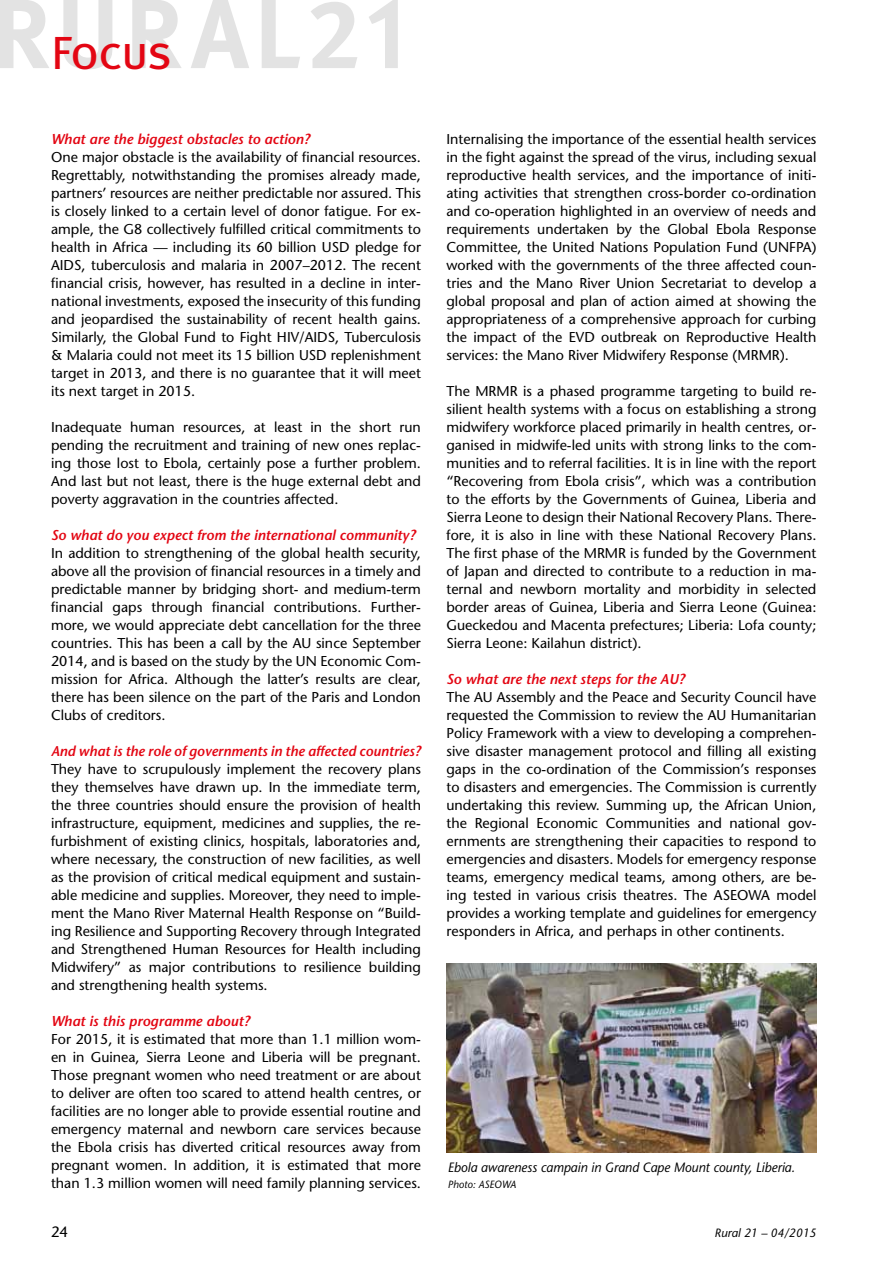
<style>
.page{position:relative;width:893px;height:1263px;background:#fff}
.page>*{position:absolute;margin:0;border:0;box-sizing:border-box;transform-origin:0 0}
.t1{font:46.5px "Meta Pro";letter-spacing:-.04em;color:#e30613}
.t2{font:500 15px "Stone Sans Std";color:#000}
.t3{font:500 14.25px/18px "Stone Sans Std";color:#000;text-align:justify}
.t4{font:italic 600 14.25px "Stone Sans";color:#e30613}
.t5{font:italic 500 13.5px "Stone Sans Std";color:#000;scale:.95 1}
.t6{font:italic 500 12px "Stone Sans Std";color:#000}
.t7{font:italic 500 10.5px "Stone Sans Std";color:#000}
</style>
<div class="page">
<svg style="left:0;top:0;width:398px;height:69px"></svg>
<img style="left:446px;top:963px;width:370px;height:189px">
<h1 class="t1" style="left:51px;top:23px;width:123px">Focus</h1>
<p class="t4" style="left:51px;top:130px;width:261px">What are the biggest obstacles to action?</p>
<p class="t3" style="left:51px;top:148px;width:371px">One major obstacle is the availability of financial resources.<br>Regrettably, notwithstanding the promises already made, partners’ resources are neither predictable nor assured. This is closely linked to a certain level of donor fatigue. For ex&shy;ample, the G8 collectively fulfilled critical commitments to health in Africa — including its 60 billion USD pledge for AIDS, tuberculosis and malaria in 2007–2012. The recent financial crisis, however, has resulted in a decline in inter&shy;national investments, exposed the insecurity of this funding and jeopardised the sustainability of recent health gains.<br>Similarly, the Global Fund to Fight HIV/AIDS, Tuberculosis &amp; Malaria could not meet its 15 billion USD replenishment target in 2013, and there is no guarantee that it will meet its next target in 2015.</p>
<p class="t3" style="left:51px;top:418px;width:371px">Inadequate human resources, at least in the short run pending the recruitment and training of new ones replac&shy;ing those lost to Ebola, certainly pose a further problem.<br>And last but not least, there is the huge external debt and poverty aggravation in the countries affected.</p>
<p class="t4" style="left:51px;top:526px;width:366px">So what do you expect from the international community?</p>
<p class="t3" style="left:51px;top:544px;width:371px">In addition to strengthening of the global health security, above all the provision of financial resources in a timely and predictable manner by bridging short- and medium-term financial gaps through financial contributions. Further&shy;more, we would appreciate debt cancellation for the three countries. This has been a call by the AU since September 2014, and is based on the study by the UN Economic Com&shy;mission for Africa. Although the latter’s results are clear, there has been silence on the part of the Paris and London Clubs of creditors.</p>
<p class="t4" style="left:51px;top:742px;width:371px">And what is the role of governments in the affected countries?</p>
<p class="t3" style="left:51px;top:760px;width:371px">They have to scrupulously implement the recovery plans they themselves have drawn up. In the immediate term, the three countries should ensure the provision of health infrastructure, equipment, medicines and supplies, the re&shy;furbishment of existing clinics, hospitals, laboratories and, where necessary, the construction of new facilities, as well as the provision of critical medical equipment and sustain&shy;able medicine and supplies. Moreover, they need to imple&shy;ment the Mano River Maternal Health Response on “Build&shy;ing Resilience and Supporting Recovery through Integrated and Strengthened Human Resources for Health including Midwifery” as major contributions to resilience building and strengthening health systems.</p>
<p class="t4" style="left:51px;top:1012px;width:200px">What is this programme about?</p>
<p class="t3" style="left:51px;top:1030px;width:371px">For 2015, it is estimated that more than 1.1 million wom&shy;en in Guinea, Sierra Leone and Liberia will be pregnant.<br>Those pregnant women who need treatment or are about to deliver are often too scared to attend health centres, or facilities are no longer able to provide essential routine and emergency maternal and newborn care services because the Ebola crisis has diverted critical resources away from pregnant women. In addition, it is estimated that more than 1.3 million women will need family planning services.</p>
<p class="t3" style="left:446px;top:130px;width:371px">Internalising the importance of the essential health services in the fight against the spread of the virus, including sexual reproductive health services, and the importance of initi&shy;ating activities that strengthen cross-border co-ordination and co-operation highlighted in an overview of needs and requirements undertaken by the Global Ebola Response Committee, the United Nations Population Fund (UNFPA) worked with the governments of the three affected coun&shy;tries and the Mano River Union Secretariat to develop a global proposal and plan of action aimed at showing the appropriateness of a comprehensive approach for curbing the impact of the EVD outbreak on Reproductive Health services: the Mano River Midwifery Response (MRMR).</p>
<p class="t3" style="left:446px;top:382px;width:371px">The MRMR is a phased programme targeting to build re&shy;silient health systems with a focus on establishing a strong midwifery workforce placed primarily in health centres, or&shy;ganised in midwife-led units with strong links to the com&shy;munities and to referral facilities. It is in line with the report “Recovering from Ebola crisis”, which was a contribution to the efforts by the Governments of Guinea, Liberia and Sierra Leone to design their National Recovery Plans. There&shy;fore, it is also in line with these National Recovery Plans.<br>The first phase of the MRMR is funded by the Government of Japan and directed to contribute to a reduction in ma&shy;ternal and newborn mortality and morbidity in selected border areas of Guinea, Liberia and Sierra Leone (Guinea:<br>Gueckedou and Macenta prefectures; Liberia: Lofa county; Sierra Leone: Kailahun district).</p>
<p class="t4" style="left:446px;top:670px;width:240px">So what are the next steps for the AU?</p>
<p class="t3" style="left:446px;top:688px;width:371px">The AU Assembly and the Peace and Security Council have requested the Commission to review the AU Humanitarian Policy Framework with a view to developing a comprehen&shy;sive disaster management protocol and filling all existing gaps in the co-ordination of the Commission’s responses to disasters and emergencies. The Commission is currently undertaking this review. Summing up, the African Union, the Regional Economic Communities and national gov&shy;ernments are strengthening their capacities to respond to emergencies and disasters. Models for emergency response teams, emergency medical teams, among others, are be&shy;ing tested in various crisis theatres. The ASEOWA model provides a working template and guidelines for emergency responders in Africa, and perhaps in other continents.</p>
<p class="t5" style="left:448px;top:1159px;width:367px">Ebola awareness campain in Grand Cape Mount county, Liberia.</p>
<p class="t7" style="left:448px;top:1178px;width:70px">Photo: ASEOWA</p>
<p class="t2" style="left:51px;top:1223px;width:19px">24</p>
<p class="t6" style="left:715px;top:1226px;width:103px">Rural 21 – 04/2015</p>
</div>
